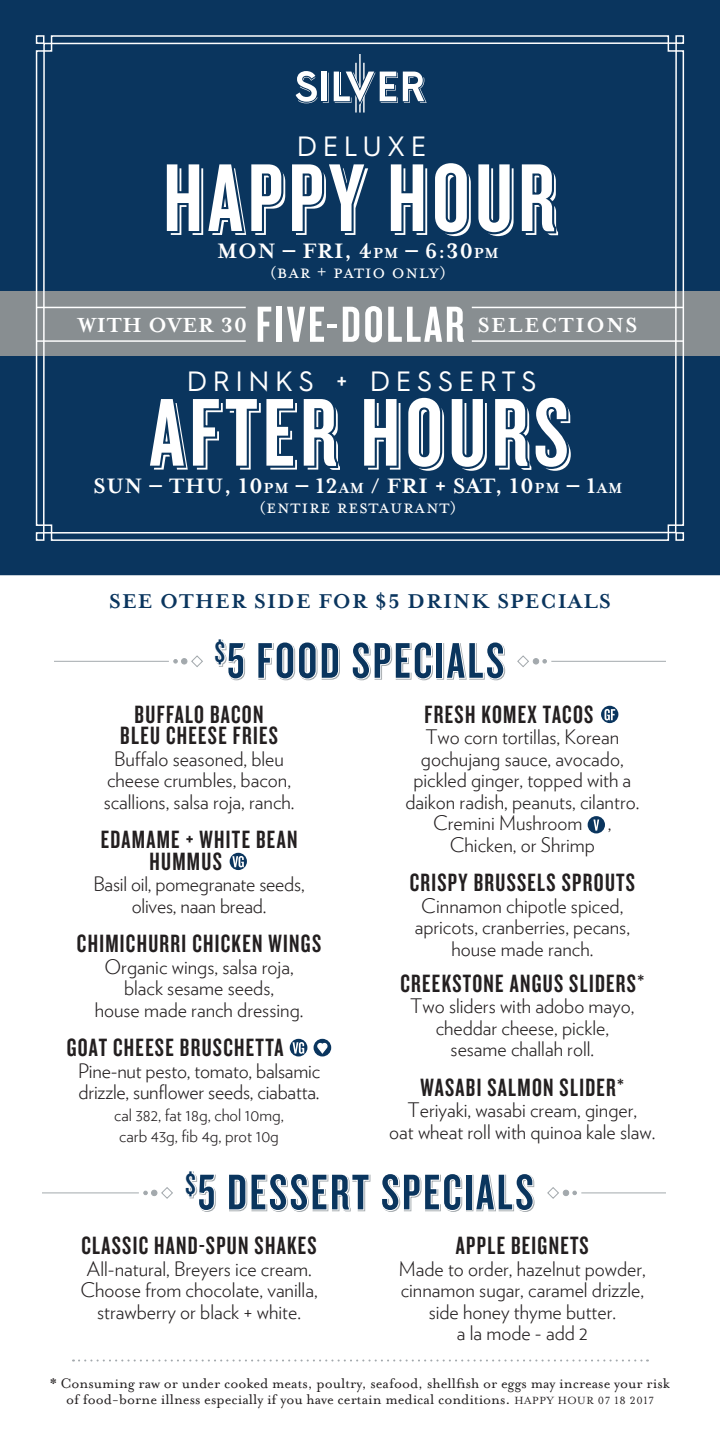
<style>
.page{position:relative;width:720px;height:1440px;background:#fff}
.page>*{position:absolute;margin:0;border:0;box-sizing:border-box;transform-origin:0 0}
.Head_2{font:100px "Knockout HTF48 Featherweight";letter-spacing:.05em;color:#fff}
.Section_Descriptions{font:52.8px "Knockout HTF48 Featherweight";letter-spacing:.05em;color:#fff}
.Head_2-2{font:52px "Knockout HTF48 Featherweight";letter-spacing:.05em;color:#0a355e}
.t1{font:28px "Hurme Geometric Sans 2";letter-spacing:.2em;color:#fff}
.Head_2-3{font:26px/21.6px "Knockout HTF48 Featherweight";letter-spacing:.05em;color:#231f20;text-align:center}
.Section_Descriptions-2{font:700 24px "Mrs Eaves OT";letter-spacing:.03em;color:#fff}
.Section_Descriptions-3{font:700 23.4px "Mrs Eaves OT";letter-spacing:.03em;color:#fff}
.Section_Descriptions-4{font:700 23.4px "Mrs Eaves OT";letter-spacing:.07em;color:#fff}
.Head_2-4{font:700 23px "Mrs Eaves OT";letter-spacing:.05em;color:#0a355e}
.Section_Descriptions-5{font:21.8px "Mrs Eaves OT";letter-spacing:.03em;color:#fff}
.Body_2{font:300 20px/21.6px "Verlag";color:#231f20;text-align:center}
.Add_ons{font:300 17px/21.6px "Verlag";color:#231f20}
.Add_ons-2{font:16px/16px "Mrs Eaves OT";color:#231f20;text-align:center}
.s1{font-size:16.8px}
.s2{font-size:17.4px}
.s3{font-style:inherit}
.s4{font-size:12px}
</style>
<div class="page">
<div style="left:0;top:0;width:720px;height:576px;background:#0a355e"></div>
<div style="left:0;top:292px;width:720px;height:64px;background:#888e91"></div>
<div style="left:437px;top:643px;width:7px;height:37px;border:2px solid #a3a9ad"></div>
<div style="left:466px;top:1175px;width:7px;height:36px;border:2px solid #a3a9ad"></div>
<svg style="left:216px;top:639px;width:30px;height:42px"></svg>
<svg style="left:258px;top:643px;width:82px;height:38px"></svg>
<svg style="left:353px;top:643px;width:80px;height:38px"></svg>
<div style="left:436px;top:642px;width:7px;height:37px;border:2px solid #fff"></div>
<svg style="left:446px;top:643px;width:60px;height:38px"></svg>
<svg style="left:186px;top:1171px;width:30px;height:41px"></svg>
<svg style="left:229px;top:1174px;width:142px;height:38px"></svg>
<svg style="left:383px;top:1174px;width:80px;height:38px"></svg>
<div style="left:465px;top:1174px;width:8px;height:36px;border:2px solid #fff"></div>
<svg style="left:476px;top:1174px;width:59px;height:38px"></svg>
<hr style="left:54px;top:661px;width:115px;height:1px;background:#a3a9ad">
<svg style="left:173px;top:655px;width:30px;height:12px"></svg>
<hr style="left:42px;top:1192px;width:97px;height:1px;background:#a3a9ad">
<svg style="left:143px;top:1187px;width:30px;height:12px"></svg>
<hr style="left:551px;top:661px;width:115px;height:1px;background:#a3a9ad">
<svg style="left:517px;top:655px;width:30px;height:12px"></svg>
<hr style="left:581px;top:1192px;width:85px;height:1px;background:#a3a9ad">
<svg style="left:547px;top:1187px;width:30px;height:12px"></svg>
<svg style="left:230px;top:853px;width:17px;height:17px"></svg>
<svg style="left:232px;top:856px;width:12px;height:11px"></svg>
<svg style="left:290px;top:1039px;width:17px;height:17px"></svg>
<svg style="left:293px;top:1042px;width:11px;height:12px"></svg>
<div style="left:314px;top:1039px;width:17px;height:17px;background:#0a355e;border-radius:50%"></div>
<svg style="left:317px;top:1042px;width:11px;height:13px"></svg>
<svg style="left:601px;top:706px;width:17px;height:17px"></svg>
<svg style="left:605px;top:709px;width:10px;height:11px"></svg>
<div style="left:588px;top:816px;width:17px;height:17px;background:#0a355e;border-radius:50%"></div>
<svg style="left:593px;top:820px;width:6px;height:11px"></svg>
<svg style="left:73px;top:1360px;width:575px;height:2px"></svg>
<svg style="left:35px;top:35px;width:650px;height:507px"></svg>
<svg style="left:296px;top:54px;width:131px;height:59px"></svg>
<div style="left:163px;top:150px;width:207px;height:86px;background:#0a355e"></div>
<div style="left:387px;top:159px;width:171px;height:77px;background:#0a355e"></div>
<div style="left:145px;top:384px;width:195px;height:86px;background:#0a355e"></div>
<div style="left:360px;top:394px;width:211px;height:77px;background:#0a355e"></div>
<hr style="left:36px;top:307px;width:210px;height:1px;background:#fff">
<hr style="left:36px;top:340px;width:210px;height:2px;background:#fff">
<hr style="left:472px;top:307px;width:212px;height:1px;background:#fff">
<hr style="left:472px;top:340px;width:212px;height:2px;background:#fff">
<p class="t1" style="left:297px;top:126px;width:131px">DELUXE</p>
<p class="Head_2" style="left:167px;top:152px;width:394px">HAPPY HOUR</p>
<p class="Section_Descriptions-2" style="left:217px;top:237px;width:283px">MON – FRI, 4<span class="s1">pm</span> – 6:30<span class="s1">pm</span></p>
<p class="Section_Descriptions-5" style="left:270px;top:259px;width:177px"><span class="s2">(</span>bar + patio only<span class="s2">)</span></p>
<p class="Section_Descriptions-3" style="left:78px;top:311px;width:171px">WITH OVER 30</p>
<p class="Section_Descriptions" style="left:256px;top:298px;width:210px">FIVE-DOLLAR</p>
<p class="Section_Descriptions-4" style="left:478px;top:311px;width:161px">SELECTIONS</p>
<p class="t1" style="left:187px;top:361px;width:351px">DRINKS + DESSERTS</p>
<p class="Head_2" style="left:153px;top:386px;width:421px">AFTER HOURS</p>
<p class="Section_Descriptions-2" style="left:94px;top:472px;width:530px">SUN – THU, 10<span class="s1">pm</span> – 12<span class="s1">am</span> <span class="s3">/</span> FRI + SAT, 10<span class="s1">pm</span> – 1<span class="s1">am</span></p>
<p class="Section_Descriptions-5" style="left:259px;top:494px;width:199px"><span class="s2">(</span>entire restaurant<span class="s2">)</span></p>
<p class="Head_2-4" style="left:109px;top:588px;width:503px">SEE OTHER SIDE FOR $5 DRINK SPECIALS</p>
<p class="Head_2-2" style="left:215px;top:634px;width:291px"><sup>$</sup>5 FOOD SPECIALS</p>
<p class="Head_2-3" style="left:120px;top:704px;width:159px">BUFFALO BACON<br>BLEU CHEESE FRIES</p>
<p class="Body_2" style="left:104px;top:747px;width:192px">Buffalo seasoned, bleu cheese crumbles, bacon, scallions, salsa roja, ranch.</p>
<p class="Head_2-3" style="left:150px;top:829px;width:149px;text-align:left;text-indent:-49px">EDAMAME + WHITE BEAN<br>HUMMUS</p>
<p class="Body_2" style="left:93px;top:872px;width:213px">Basil oil, pomegranate seeds, olives, naan bread.</p>
<p class="Head_2-3" style="left:77px;top:933px;width:246px">CHIMICHURRI CHICKEN WINGS</p>
<p class="Body_2" style="left:95px;top:955px;width:210px">Organic wings, salsa roja, black sesame seeds,<br>house made ranch dressing.</p>
<p class="Head_2-3" style="left:67px;top:1037px;width:218px">GOAT CHEESE BRUSCHETTA</p>
<p class="Body_2" style="left:78px;top:1059px;width:244px;text-align:left">Pine-nut pesto, tomato, balsamic drizzle, sunflower seeds, ciabatta.</p>
<p class="Add_ons" style="left:114px;top:1103px;width:171px">cal 382, fat 18g, chol 10mg, carb 43g, fib 4g, prot 10g</p>
<p class="Head_2-3" style="left:425px;top:704px;width:170px">FRESH KOMEX TACOS</p>
<p class="Body_2" style="left:405px;top:725px;width:235px">Two corn tortillas, Korean gochujang sauce, avocado, pickled ginger, topped with a daikon radish, peanuts, cilantro.</p>
<p class="Body_2" style="left:433px;top:811px;width:151px">Cremini Mushroom</p>
<p class="Body_2" style="left:608px;top:811px;width:5px">,</p>
<p class="Body_2" style="left:450px;top:833px;width:147px">Chicken, or Shrimp</p>
<p class="Head_2-3" style="left:410px;top:872px;width:227px">CRISPY BRUSSELS SPROUTS</p>
<p class="Body_2" style="left:415px;top:894px;width:217px">Cinnamon chipotle spiced, apricots, cranberries, pecans, house made ranch.</p>
<p class="Head_2-3" style="left:401px;top:973px;width:245px">CREEKSTONE ANGUS SLIDERS*</p>
<p class="Body_2" style="left:410px;top:994px;width:226px">Two sliders with adobo mayo, cheddar cheese, pickle, sesame challah roll.</p>
<p class="Head_2-3" style="left:421px;top:1077px;width:205px">WASABI SALMON SLIDER*</p>
<p class="Body_2" style="left:389px;top:1098px;width:268px">Teriyaki, wasabi cream, ginger,<br>oat wheat roll with quinoa kale slaw.</p>
<p class="Head_2-2" style="left:185px;top:1166px;width:350px"><sup>$</sup>5 DESSERT SPECIALS</p>
<p class="Head_2-3" style="left:81px;top:1235px;width:237px">CLASSIC HAND-SPUN SHAKES</p>
<p class="Body_2" style="left:80px;top:1257px;width:239px">All-natural, Breyers ice cream.<br>Choose from chocolate, vanilla, strawberry or black + white.</p>
<p class="Head_2-3" style="left:456px;top:1235px;width:134px">APPLE BEIGNETS</p>
<p class="Body_2" style="left:399px;top:1257px;width:249px">Made to order, hazelnut powder, cinnamon sugar, caramel drizzle, side honey thyme butter.</p>
<p class="Body_2" style="left:457px;top:1321px;width:133px">a la mode - add 2</p>
<p class="Add_ons-2" style="left:50px;top:1375px;width:621px">* Consuming raw or under cooked meats, poultry, seafood, shellfish or eggs may increase your risk of food-borne illness especially if you have certain medical conditions. <span class="s4">HAPPY HOUR 07 18 2017</span></p>
</div>
